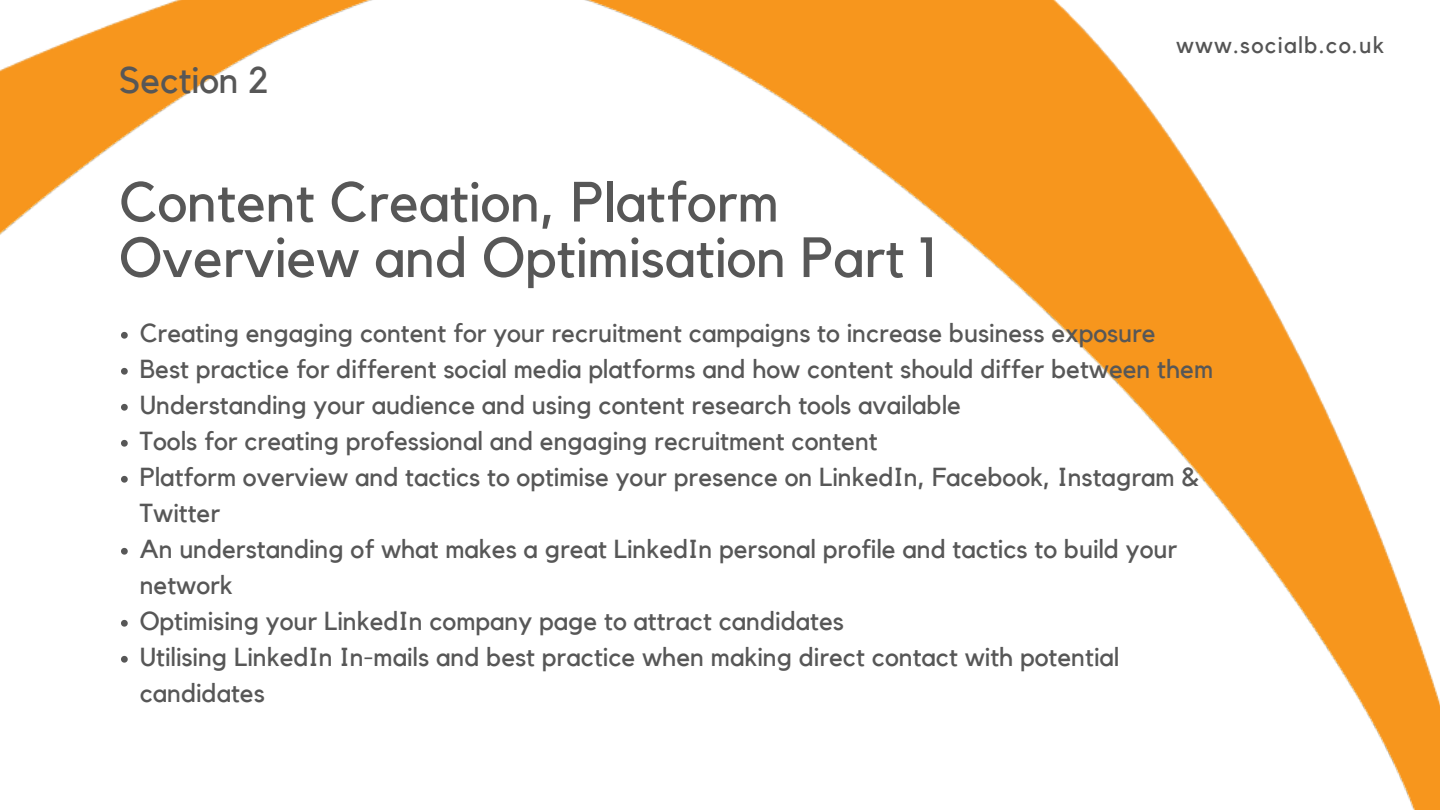
<style>
.page{position:relative;width:1440px;height:810px;background:#fff}
.page>*{position:absolute;margin:0;border:0;box-sizing:border-box;transform-origin:0 0}
.t1{font:56px/55.5px "Kollektif";color:#575757}
.t2{font:37px "Kollektif";color:#575757}
.t3{font:26px/36px "Kollektif";color:#575757}
.t4{font:23px "Kollektif";letter-spacing:.06em;color:#545454}
</style>
<div class="page">
<img style="left:0;top:0;width:1440px;height:810px">
<svg style="left:121px;top:332px;width:7px;height:7px"></svg>
<svg style="left:121px;top:368px;width:7px;height:7px"></svg>
<svg style="left:121px;top:404px;width:7px;height:7px"></svg>
<svg style="left:121px;top:440px;width:7px;height:7px"></svg>
<svg style="left:121px;top:476px;width:7px;height:7px"></svg>
<svg style="left:121px;top:548px;width:7px;height:7px"></svg>
<svg style="left:121px;top:620px;width:7px;height:7px"></svg>
<svg style="left:121px;top:656px;width:7px;height:7px"></svg>
<p class="t2" style="left:119px;top:63px;width:151px">Section 2</p>
<p class="t1" style="left:119px;top:176px;width:818px">Content Creation, Platform<br>Overview and Optimisation Part 1</p>
<p class="t4" style="left:1176px;top:35px;width:210px">www.socialb.co.uk</p>
<h2 class="t3" style="left:140px;top:316px;width:1018px">Creating engaging content for your recruitment campaigns to increase business exposure</h2>
<p class="t3" style="left:140px;top:352px;width:1075px">Best practice for different social media platforms and how content should differ between them</p>
<h1 class="t3" style="left:140px;top:388px;width:823px">Understanding your audience and using content research tools available</h1>
<p class="t3" style="left:140px;top:424px;width:740px">Tools for creating professional and engaging recruitment content</p>
<p class="t3" style="left:140px;top:460px;width:1061px">Platform overview and tactics to optimise your presence on LinkedIn, Facebook, Instagram &amp;<br>Twitter</p>
<p class="t3" style="left:140px;top:532px;width:1039px">An understanding of what makes a great LinkedIn personal profile and tactics to build your network</p>
<p class="t3" style="left:140px;top:604px;width:706px">Optimising your LinkedIn company page to attract candidates</p>
<p class="t3" style="left:140px;top:640px;width:981px">Utilising LinkedIn In-mails and best practice when making direct contact with potential candidates</p>
</div>
